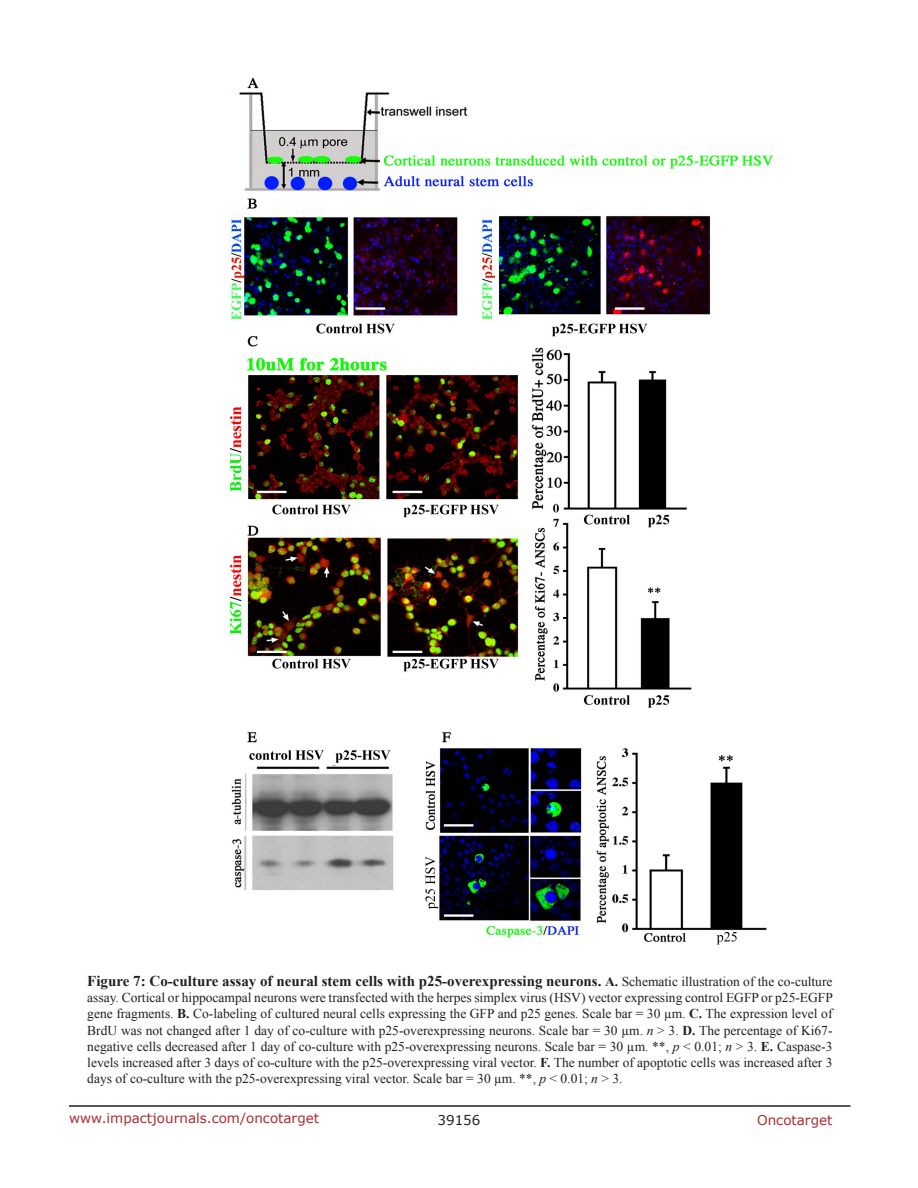
<style>
.page{position:relative;width:918px;height:1188px;background:#fff}
.page>*{position:absolute;margin:0;border:0;box-sizing:border-box;transform-origin:0 0}
.FigureText{font:700 15px "Times New Roman";color:#221f22}
.FigureText-2{font:13.5px/16.2px "Times New Roman";color:#221f22;text-align:justify}
.t1{font:13.5px "Verdana";color:#ac2b31}
.t2{font:13.5px "Verdana";color:#221f22}
.s1{font-size:13.5px}
.s2{font-weight:400;font-size:13.5px}
.s3{font-weight:700}
.s4{font-style:italic}
</style>
<div class="page">
<hr style="left:69px;top:1105px;width:781px;height:2px;background:#231f20">
<img style="left:229px;top:77px;width:545px;height:868px">
<p class="FigureText" style="left:87px;top:971px;width:747px">Figure 7: Co-culture assay of neural stem cells with p25-overexpressing neurons. <span class="s1">A.</span> <span class="s2">Schematic illustration of the co-culture</span></p>
<p class="FigureText-2" style="left:87px;top:989px;width:747px">assay. Cortical or hippocampal neurons were transfected with the herpes simplex virus (HSV) vector expressing control EGFP or p25-EGFP gene fragments. <span class="s3">B.</span> Co-labeling of cultured neural cells expressing the GFP and p25 genes. Scale bar = 30 µm. <span class="s3">C.</span> The expression level of BrdU was not changed after 1 day of co-culture with p25-overexpressing neurons. Scale bar = 30 µm. <span class="s4">n</span> &gt; 3. <span class="s3">D.</span> The percentage of Ki67- negative cells decreased after 1 day of co-culture with p25-overexpressing neurons. Scale bar = 30 µm. **, <span class="s4">p</span> &lt; 0.01; <span class="s4">n</span> &gt; 3. <span class="s3">E.</span> Caspase-3 levels increased after 3 days of co-culture with the p25-overexpressing viral vector. <span class="s3">F.</span> The number of apoptotic cells was increased after 3 days of co-culture with the p25-overexpressing viral vector. Scale bar = 30 µm. **, <span class="s4">p</span> &lt; 0.01; <span class="s4">n</span> &gt; 3.</p>
<p class="t1" style="left:69px;top:1109px;width:252px">www.impactjournals.com/oncotarget</p>
<p class="t2" style="left:438px;top:1111px;width:44px">39156</p>
<p class="t1" style="left:757px;top:1111px;width:77px">Oncotarget</p>
</div>
